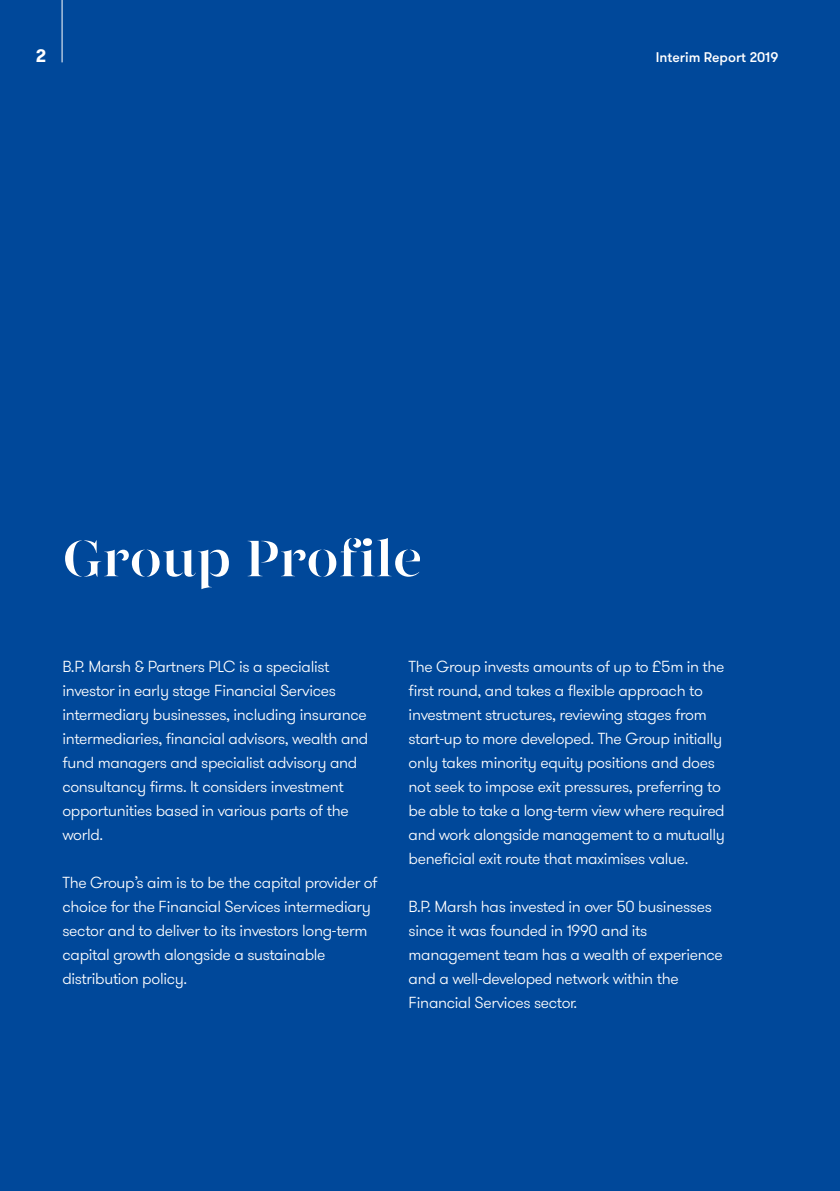
<style>
.page{position:relative;width:840px;height:1191px;background:#fff}
.page>*{position:absolute;margin:0;border:0;box-sizing:border-box;transform-origin:0 0}
.t1{font:700 52px "Gabriela Stencil";color:#fff}
.t2{font:700 18px "GT Walsheim";color:#fff}
.t3{font:300 16px/24px "GT Walsheim";letter-spacing:-.02em;color:#fff}
.t4{font:500 14px "GT Walsheim";color:#fff}
</style>
<div class="page">
<div style="left:0;top:0;width:839px;height:1191px;background:#00489a"></div>
<hr style="left:62px;top:0;width:1px;height:62px;background:#fff">
<p class="t2" style="left:36px;top:44px;width:12px">2</p>
<p class="t4" style="left:655px;top:49px;width:124px">Interim Report 2019</p>
<h1 class="t1" style="left:62px;top:526px;width:361px">Group Profile</h1>
<p class="t3" style="left:62px;top:655px;width:307px">B.P. Marsh &amp; Partners PLC is a specialist investor in early stage Financial Services intermediary businesses, including insurance intermediaries, financial advisors, wealth and fund managers and specialist advisory and consultancy firms. It considers investment opportunities based in various parts of the world.</p>
<p class="t3" style="left:62px;top:871px;width:316px">The Group’s aim is to be the capital provider of choice for the Financial Services intermediary sector and to deliver to its investors long-term capital growth alongside a sustainable distribution policy.</p>
<p class="t3" style="left:408px;top:655px;width:317px">The Group invests amounts of up to £5m in the first round, and takes a flexible approach to investment structures, reviewing stages from start-up to more developed. The Group initially only takes minority equity positions and does not seek to impose exit pressures, preferring to be able to take a long-term view where required and work alongside management to a mutually beneficial exit route that maximises value.</p>
<p class="t3" style="left:408px;top:895px;width:315px">B.P. Marsh has invested in over 50 businesses since it was founded in 1990 and its management team has a wealth of experience and a well-developed network within the Financial Services sector.</p>
</div>
